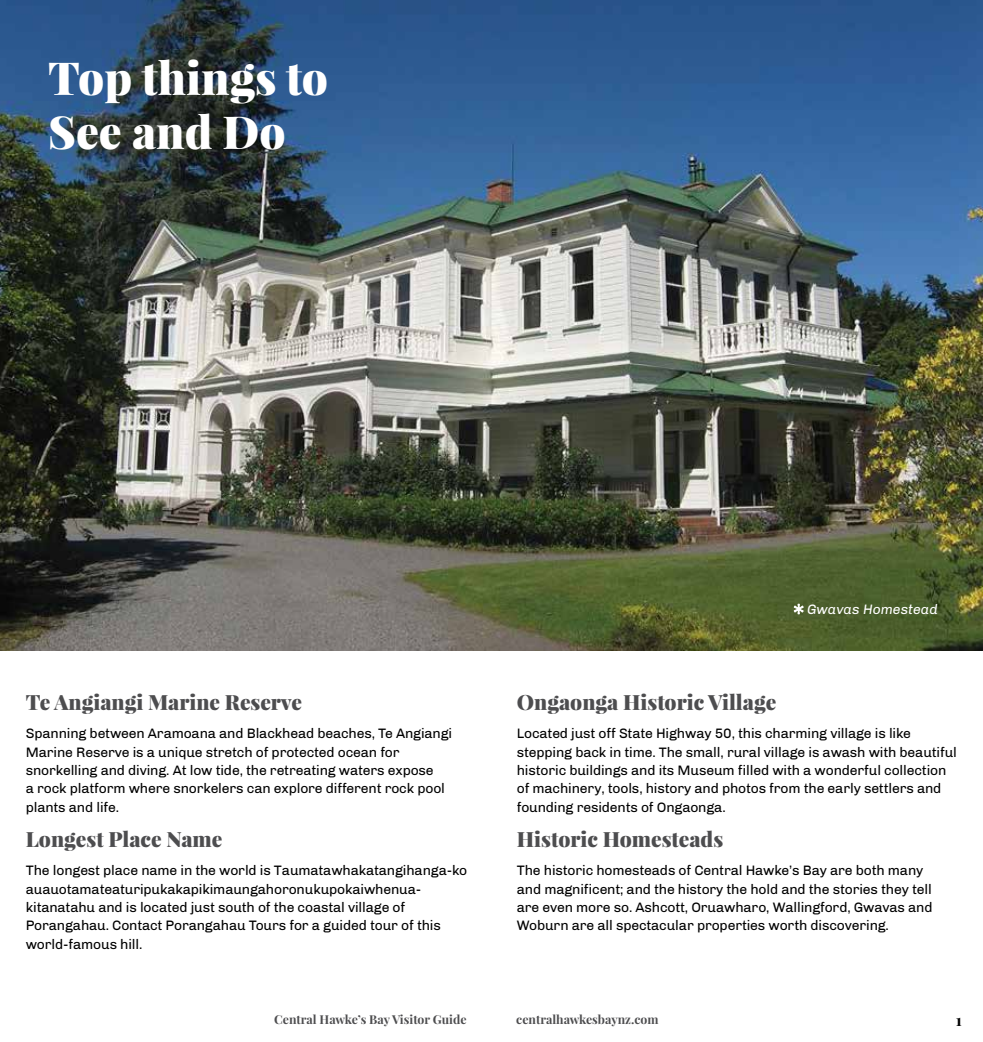
<style>
.page{position:relative;width:983px;height:1042px;background:#fff}
.page>*{position:absolute;margin:0;border:0;box-sizing:border-box;transform-origin:0 0}
.t1{font:900 45.5px/54.6px "Playfair Display";color:#fff}
.t2{font:900 21px "Playfair Display";color:#4d4d4f}
.t3{font:700 15.75px "Playfair Display";color:#000}
.t4{font:14px/18.4px "Chivo";letter-spacing:-.01em;color:#000}
.t5{font:italic 14px "Chivo";color:#fff}
.t6{font:700 12.25px "Playfair Display";color:#4d4d4f}
</style>
<div class="page">
<img style="left:0;top:0;width:982px;height:651px">
<svg style="left:793px;top:604px;width:10px;height:10px"></svg>
<h1 class="t1" style="left:48px;top:50px;width:281px">Top things to<br>See and Do</h1>
<h2 class="t2" style="left:26px;top:688px;width:278px">Te Angiangi Marine Reserve</h2>
<p class="t4" style="left:26px;top:724px;width:428px">Spanning between Aramoana and Blackhead beaches, Te Angiangi Marine Reserve is a unique stretch of protected ocean for snorkelling and diving. At low tide, the retreating waters expose<br>a rock platform where snorkelers can explore different rock pool plants and life.</p>
<h2 class="t2" style="left:26px;top:825px;width:198px">Longest Place Name</h2>
<p class="t4" style="left:26px;top:861px;width:443px">The longest place name in the world is Taumatawhakatangihanga-ko auauotamateaturipukakapikimaungahoronukupokaiwhenua&shy;kitanatahu and is located just south of the coastal village of Porangahau. Contact Porangahau Tours for a guided tour of this world-famous hill.</p>
<p class="t5" style="left:806px;top:601px;width:132px">Gwavas Homestead</p>
<h2 class="t2" style="left:516px;top:688px;width:261px">Ongaonga Historic Village</h2>
<p class="t4" style="left:516px;top:724px;width:441px">Located just off State Highway 50, this charming village is like stepping back in time. The small, rural village is awash with beautiful historic buildings and its Museum filled with a wonderful collection of machinery, tools, history and photos from the early settlers and founding residents of Ongaonga.</p>
<h2 class="t2" style="left:516px;top:825px;width:208px">Historic Homesteads</h2>
<p class="t4" style="left:516px;top:861px;width:417px">The historic homesteads of Central Hawke’s Bay are both many and magnificent; and the history the hold and the stories they tell are even more so. Ashcott, Oruawharo, Wallingford, Gwavas and Woburn are all spectacular properties worth discovering.</p>
<p class="t6" style="left:274px;top:1011px;width:194px">Central Hawke’s Bay Visitor Guide</p>
<p class="t6" style="left:516px;top:1011px;width:144px">centralhawkesbaynz.com</p>
<p class="t3" style="left:955px;top:1010px;width:8px">1</p>
</div>
